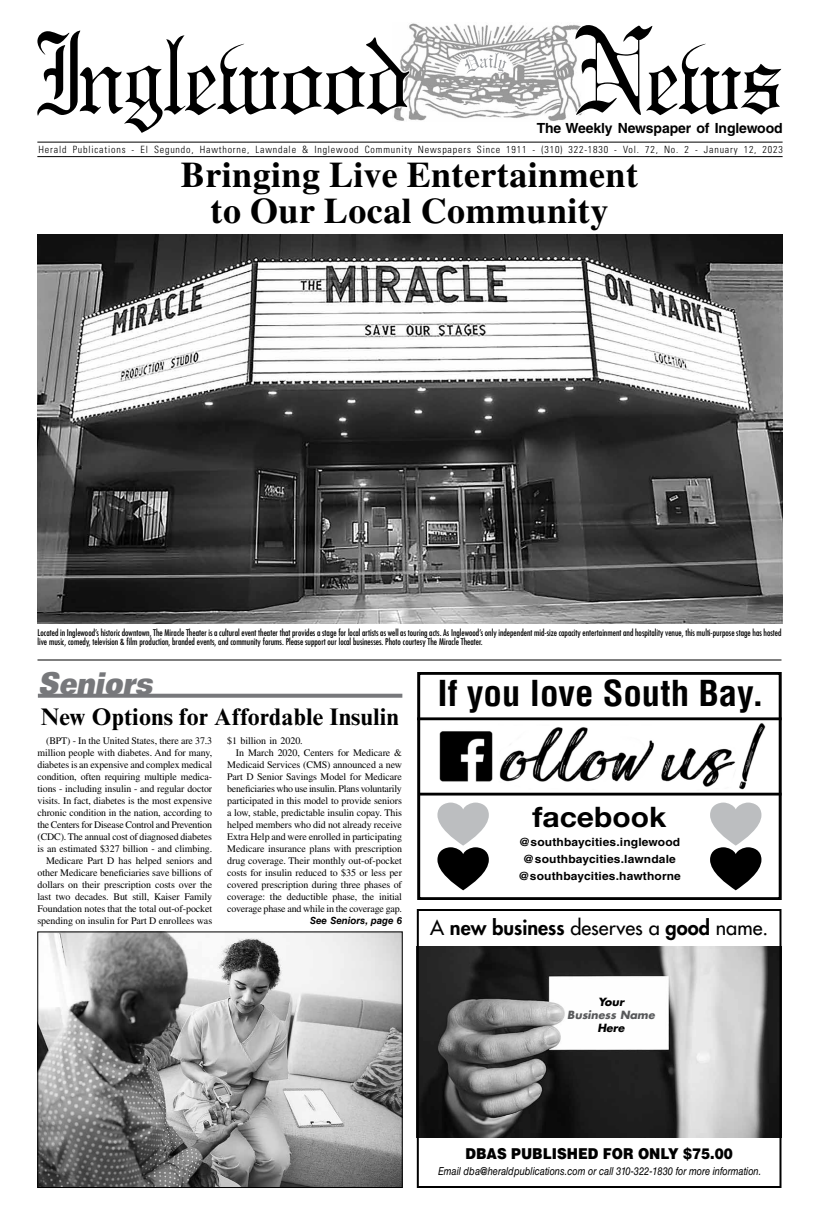
<style>
.page{position:relative;width:819px;height:1224px;background:#fff}
.page>*{position:absolute;margin:0;border:0;box-sizing:border-box;transform-origin:0 0}
.t1{font:700 36px/36px "Times LT Std";letter-spacing:.01em;color:#000;text-align:center}
.t2{font:700 condensed 34.9px "Helvetica LT Std";color:#000;scale:1.06 1}
.t3{font:italic 30px "Univers LT Std X Black Ex";color:#77787b;scale:.7 1}
.t4{font:700 28.3px "Helvetica Neue LT Std";color:#000;scale:1.06 1}
.t5{font:700 24px "Times New Roman MT Std";letter-spacing:.01em;color:#000}
.t6{font:500 20px "Futura Std";color:#000}
.t7{font:900 15px "Helvetica LT Std";color:#000;scale:.9 1}
.t8{font:700 14px "Helvetica LT Std";letter-spacing:-.01em;color:#000}
.t9{font:700 11.3px/17px "Helvetica LT Std";letter-spacing:.015em;color:#000;text-align:center;scale:1.06 1}
.t10{font:italic 11px "Helvetica LT Std";color:#000;scale:.85 1}
.t11{font:italic 700 11px "Futura Std";color:#58595b}
.t12{font:italic 700 11px "Futura Std";color:#000}
.t13{font:10px/12px "Times LT Std";letter-spacing:-.01em;color:#000;text-align:right}
.t14{font:300 condensed 10px "Univers LT Std";letter-spacing:.08em;color:#000}
.t15{font:italic 700 9.8px "Helvetica LT Std";color:#000}
.t16{font:condensed 9px/9.5px "Futura Std";color:#000}
.s1{font-weight:800}
</style>
<div class="page">
<img style="left:420px;top:946px;width:359px;height:191px">
<div style="left:417px;top:909px;width:365px;height:279px;border:2px solid #000"></div>
<div style="left:417px;top:672px;width:365px;height:228px;border:3px solid #000"></div>
<hr style="left:417px;top:717px;width:365px;height:3px;background:#000">
<hr style="left:419px;top:793px;width:363px;height:3px;background:#000">
<svg style="left:437px;top:803px;width:52px;height:87px"></svg>
<svg style="left:710px;top:803px;width:51px;height:87px"></svg>
<img style="left:439px;top:723px;width:327px;height:67px">
<img style="left:37px;top:235px;width:746px;height:389px">
<hr style="left:37px;top:660px;width:745px;height:1px;background:#000">
<img style="left:409px;top:23px;width:165px;height:98px">
<svg style="left:37px;top:30px;width:374px;height:103px"></svg>
<svg style="left:574px;top:25px;width:207px;height:91px"></svg>
<svg style="left:460px;top:52px;width:46px;height:22px"></svg>
<hr style="left:37px;top:142px;width:746px;height:1px;background:#000">
<hr style="left:37px;top:156px;width:746px;height:1px;background:#000">
<svg style="left:38px;top:694px;width:364px;height:4px"></svg>
<img style="left:39px;top:934px;width:362px;height:252px">
<div style="left:37px;top:932px;width:366px;height:256px;border:1px solid #000"></div>
<h3 class="t8" style="left:537px;top:119px;width:247px">The Weekly Newspaper of Inglewood</h3>
<p class="t14" style="left:39px;top:143px;width:746px">Herald Publications - El Segundo, Hawthorne, Lawndale &amp; Inglewood Community Newspapers Since 1911 - (310) 322-1830 - Vol. 72, No. 2 - January 12, 2023</p>
<h1 class="t1" style="left:181px;top:156px;width:459px">Bringing Live Entertainment to Our Local Community</h1>
<p class="t16" style="left:37px;top:628px;width:746px">Located in Inglewood’s historic downtown, The Miracle Theater is a cultural event theater that provides a stage for local artists as well as touring acts. As Inglewood’s only independent mid-size capacity entertainment and hospitality venue, this multi-purpose stage has hosted live music, comedy, television &amp; film production, branded events, and community forums. Please support our local businesses. Photo courtesy The Miracle Theater.</p>
<h3 class="t3" style="left:38px;top:665px;width:174px">Seniors</h3>
<h3 class="t5" style="left:41px;top:702px;width:360px">New Options for Affordable Insulin</h3>
<p class="t13" style="left:37px;top:734px;width:176px">(BPT) - In the United States, there are 37.3 million people with diabetes. And for many, diabetes is an expensive and complex medical condition, often requiring multiple medica&shy;tions - including insulin - and regular doctor visits. In fact, diabetes is the most expensive chronic condition in the nation, according to the Centers for Disease Control and Prevention (CDC). The annual cost of diagnosed diabetes is an estimated $327 billion - and climbing.<br>Medicare Part D has helped seniors and other Medicare beneficiaries save billions of dollars on their prescription costs over the last two decades. But still, Kaiser Family Foundation notes that the total out-of-pocket spending on insulin for Part D enrollees was</p>
<p class="t13" style="left:227px;top:734px;width:77px">$1 billion in 2020.</p>
<p class="t13" style="left:236px;top:746px;width:168px">In March 2020, Centers for Medicare &amp;</p>
<p class="t13" style="left:227px;top:758px;width:176px">Medicaid Services (CMS) announced a new</p>
<p class="t13" style="left:227px;top:770px;width:176px">Part D Senior Savings Model for Medicare</p>
<p class="t13" style="left:227px;top:782px;width:176px">beneficiaries who use insulin. Plans voluntarily</p>
<p class="t13" style="left:227px;top:794px;width:176px">participated in this model to provide seniors</p>
<p class="t13" style="left:227px;top:806px;width:176px">a low, stable, predictable insulin copay. This</p>
<p class="t13" style="left:227px;top:818px;width:176px">helped members who did not already receive</p>
<p class="t13" style="left:227px;top:830px;width:176px">Extra Help and were enrolled in participating</p>
<p class="t13" style="left:227px;top:842px;width:176px">Medicare insurance plans with prescription</p>
<p class="t13" style="left:227px;top:854px;width:176px">drug coverage. Their monthly out-of-pocket</p>
<p class="t13" style="left:227px;top:866px;width:176px">costs for insulin reduced to $35 or less per</p>
<p class="t13" style="left:227px;top:878px;width:176px">covered prescription during three phases of</p>
<p class="t13" style="left:227px;top:890px;width:176px">coverage: the deductible phase, the initial</p>
<p class="t13" style="left:227px;top:902px;width:176px">coverage phase and while in the coverage gap.</p>
<p class="t15" style="left:310px;top:915px;width:94px">See Seniors, page 6</p>
<h2 class="t2" style="left:437px;top:672px;width:310px">If you love South Bay.</h2>
<h3 class="t4" style="left:533px;top:800px;width:128px">facebook</h3>
<p class="t9" style="left:518px;top:833px;width:155px">@southbaycities.inglewood @southbaycities.lawndale @southbaycities.hawthorne</p>
<h3 class="t6" style="left:430px;top:915px;width:340px">A <span class="s1">new business</span> deserves a <span class="s1">good</span> name.</h3>
<p class="t12" style="left:598px;top:994px;width:28px">Your</p>
<p class="t11" style="left:567px;top:1007px;width:89px">Business Name</p>
<p class="t12" style="left:597px;top:1021px;width:29px">Here</p>
<h3 class="t7" style="left:466px;top:1143px;width:298px">DBAS PUBLISHED FOR ONLY $75.00</h3>
<p class="t10" style="left:438px;top:1165px;width:382px">Email dba@heraldpublications.com or call 310-322-1830 for more information.</p>
</div>
